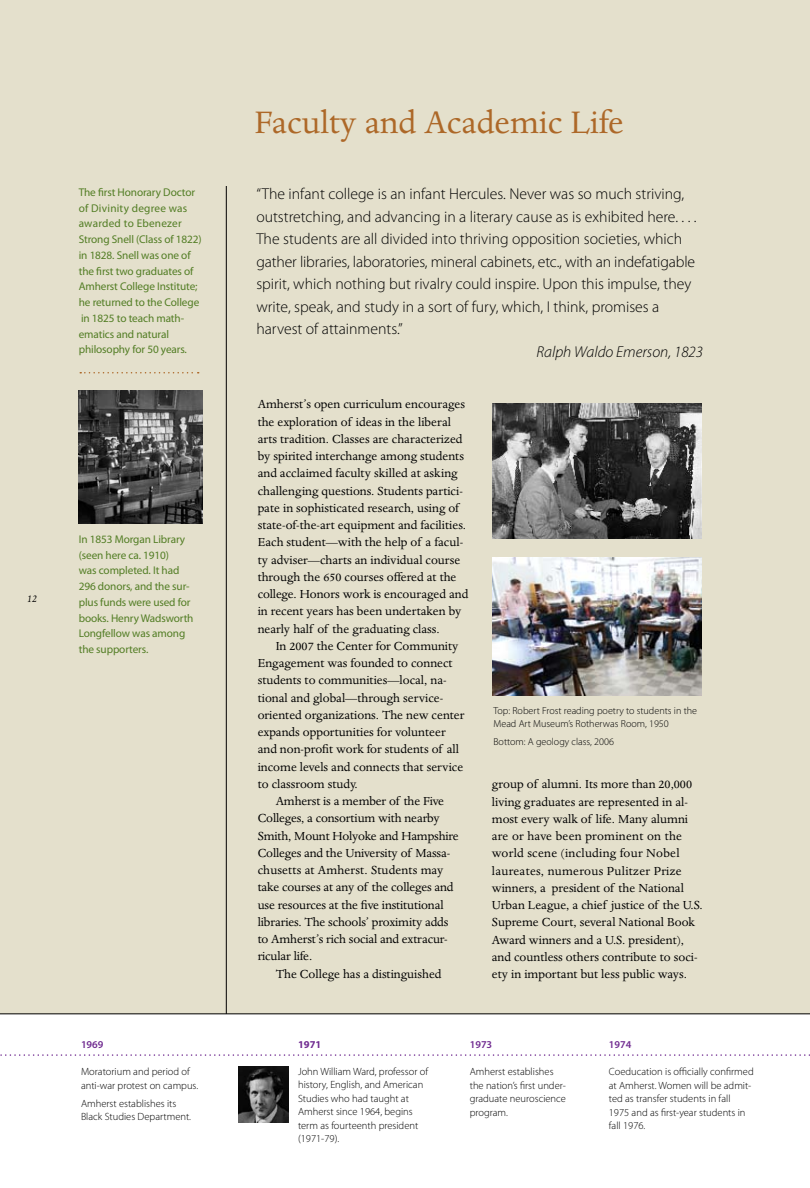
<style>
.page{position:relative;width:810px;height:1188px;background:#fff}
.page>*{position:absolute;margin:0;border:0;box-sizing:border-box;transform-origin:0 0}
.t1{font:36px "Dante";color:#ad6828}
.t2{font:300 15.75px/22.5px "Myriad Pro";color:#000}
.t3{font:italic 300 15.75px "Myriad Pro";color:#000}
.t4{font:13.5px/17.2px "Dante";color:#000}
.t5{font:italic 12px "Dante";color:#000}
.t6{font:11.25px/15.8px "Myriad Pro";letter-spacing:-.01em;color:#527d24}
.t7{font:300 10.5px/13.5px "Myriad Pro";color:#000}
.t8{font:600 10.5px "Myriad Pro";color:#702b90}
.t9{font:700 10.5px "Myriad Pro";color:#702b90}
.t10{font:300 10.2px/13.5px "Myriad Pro";color:#000}
</style>
<div class="page">
<div style="left:0;top:0;width:810px;height:1014px;background:#e4e0cc"></div>
<hr style="left:0;top:1014px;width:810px;height:1px;background:#000">
<hr style="left:226px;top:186px;width:1px;height:828px;background:#000">
<img style="left:493px;top:404px;width:209px;height:134px">
<img style="left:493px;top:557px;width:209px;height:139px">
<svg style="left:0;top:1054px;width:810px;height:2px"></svg>
<img style="left:78px;top:390px;width:124px;height:134px">
<svg style="left:80px;top:372px;width:119px;height:2px"></svg>
<img style="left:239px;top:1066px;width:49px;height:57px">
<p class="t6" style="left:79px;top:184px;width:125px">The first Honorary Doctor of Divinity degree was awarded to Ebenezer<br>Strong Snell (Class of 1822) in 1828. Snell was one of the first two graduates of<br>Amherst College I nstitute; he returned to the College in 1825 to teach math&shy;ematics and natural philosophy for 50 years.</p>
<p class="t5" style="left:27px;top:592px;width:12px">12</p>
<p class="t6" style="left:79px;top:531px;width:116px">I n 1853 Morgan Library (seen here ca. 1910)<br>was completed. It had<br>296 donors, and the sur&shy;plus funds were used for books. Henry Wadsworth<br>Longfellow was among the supporters.</p>
<p class="t8" style="left:81px;top:1038px;width:24px">1969</p>
<p class="t7" style="left:81px;top:1065px;width:119px">Moratorium and period of anti-war protest on campus.</p>
<p class="t7" style="left:81px;top:1096px;width:112px">Amherst establishes its<br>Black Studies Department.</p>
<h1 class="t1" style="left:255px;top:103px;width:371px">Faculty and Academic Life</h1>
<p class="t2" style="left:256px;top:183px;width:442px">“The infant college is an infant Hercules. Never was so much striving, outstretching, and advancing in a literary cause as is exhibited here. . . .<br>The students are all divided into thriving opposition societies, which gather libraries, laboratories, mineral cabinets, etc., with an indefatigable spirit, which nothing but rivalry could inspire. Upon this impulse, they write, speak, and study in a sort of fury, which, I think, promises a harvest of attainments.”</p>
<p class="t3" style="left:537px;top:342px;width:168px">Ralph Waldo Emerson, 1823</p>
<p class="t4" style="left:258px;top:396px;width:212px">Amherst’s open curriculum encourages the exploration of ideas in the liberal arts tradition. Classes are characterized by spirited interchange among students and acclaimed faculty skilled at asking challenging questions. Students partici&shy;pate in sophisticated research, using of state-of-the-art equipment and facilities.<br>Each student—with the help of a facul&shy;ty adviser—charts an individual course through the 650 courses offered at the college. Honors work is encouraged and in recent years has been undertaken by nearly half of the graduating class.</p>
<p class="t4" style="left:276px;top:638px;width:184px">In 2007 the Center for Community</p>
<p class="t4" style="left:258px;top:655px;width:197px">Engagement was founded to connect</p>
<p class="t4" style="left:258px;top:672px;width:190px">students to communities—local, na-</p>
<p class="t4" style="left:258px;top:689px;width:187px">tional and global—through service-</p>
<p class="t4" style="left:258px;top:707px;width:208px">oriented organizations. The new center</p>
<p class="t4" style="left:258px;top:724px;width:189px">expands opportunities for volunteer</p>
<p class="t4" style="left:258px;top:741px;width:203px">and non-profit work for students of all</p>
<p class="t4" style="left:258px;top:758px;width:207px">income levels and connects that service</p>
<p class="t4" style="left:258px;top:776px;width:102px">to classroom study.</p>
<p class="t4" style="left:276px;top:793px;width:170px">Amherst is a member of the Five</p>
<p class="t4" style="left:258px;top:810px;width:184px">Colleges, a consortium with nearby</p>
<p class="t4" style="left:258px;top:827px;width:203px">Smith, Mount Holyoke and Hampshire</p>
<p class="t4" style="left:258px;top:845px;width:194px">Colleges and the University of Massa-</p>
<p class="t4" style="left:258px;top:862px;width:187px">chusetts at Amherst. Students may</p>
<p class="t4" style="left:258px;top:879px;width:197px">take courses at any of the colleges and</p>
<p class="t4" style="left:258px;top:896px;width:187px">use resources at the five institutional</p>
<p class="t4" style="left:258px;top:914px;width:192px">libraries. The schools’ proximity adds</p>
<p class="t4" style="left:258px;top:931px;width:192px">to Amherst’s rich social and extracur-</p>
<p class="t4" style="left:258px;top:948px;width:56px">ricular life.</p>
<p class="t4" style="left:276px;top:965px;width:167px">The College has a distinguished</p>
<p class="t10" style="left:494px;top:703px;width:205px">Top: Robert Frost reading poetry to students in the<br>Mead Art Museum’s Rotherwas Room, 1950</p>
<p class="t10" style="left:494px;top:735px;width:122px">Bottom: A geology class, 2006</p>
<p class="t4" style="left:492px;top:776px;width:212px">group of alumni. Its more than 20,000 living graduates are represented in al&shy;most every walk of life. Many alumni are or have been prominent on the world scene (including four Nobel laureates, numerous Pulitzer Prize winners, a president of the National Urban League, a chief justice of the U.S.<br>Supreme Court, several National Book Award winners and a U.S. president), and countless others contribute to soci&shy;ety in important but less public ways.</p>
<p class="t9" style="left:298px;top:1038px;width:25px">1971</p>
<p class="t7" style="left:298px;top:1065px;width:132px">John William Ward, professor of history, English, and American<br>Studies who had taught at<br>Amherst since 1964, begins term as fourteenth president (1971-79).</p>
<p class="t8" style="left:470px;top:1038px;width:24px">1973</p>
<p class="t7" style="left:470px;top:1065px;width:98px">Amherst establishes the nation’s first under&shy;graduate neuroscience program.</p>
<p class="t8" style="left:609px;top:1038px;width:24px">1974</p>
<p class="t7" style="left:609px;top:1065px;width:146px">Coeducation is officially confirmed at Amherst. Women will be admit&shy;ted as transfer students in fall<br>1975 and as first-year students in fall 1976.</p>
</div>
